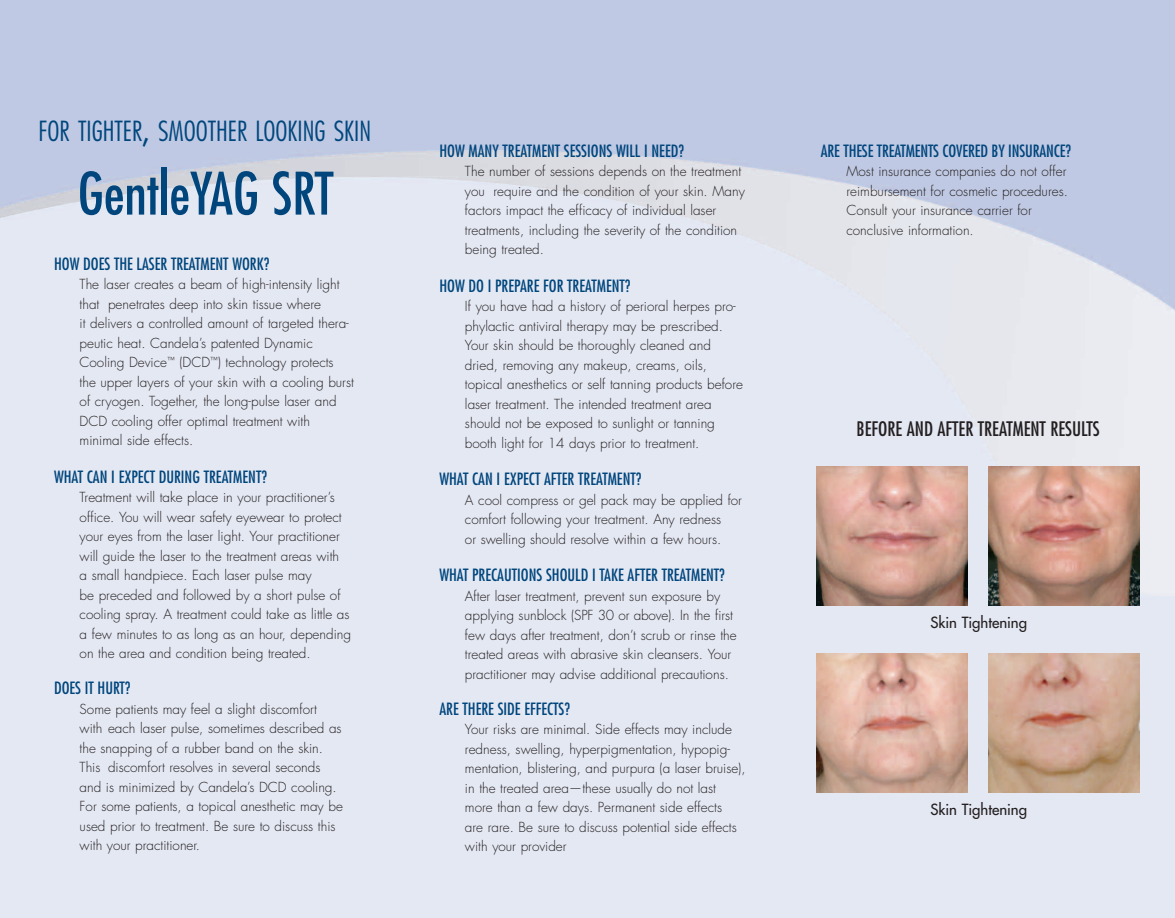
<style>
.page{position:relative;width:1175px;height:918px;background:#fff}
.page>*{position:absolute;margin:0;border:0;box-sizing:border-box;transform-origin:0 0}
.t1{font:condensed 57px "Futura";color:#00467d}
.t2{font:300 condensed 27px "Futura";color:#00467d}
.t3{font:condensed 19.5px "Futura";color:#231f20}
.t4{font:condensed 16.5px "Futura";color:#00467d}
.t5{font:15px "Futura";color:#231f20}
.t6{font:300 13.5px/19.5px "Futura";color:#231f20}
.s1{font-size:36px}
</style>
<div class="page">
<img style="left:0;top:0;width:1174px;height:918px">
<img style="left:816px;top:467px;width:151px;height:138px">
<img style="left:988px;top:467px;width:151px;height:138px">
<img style="left:816px;top:654px;width:151px;height:138px">
<img style="left:988px;top:654px;width:151px;height:138px">
<h2 class="t2" style="left:38px;top:119px;width:334px">FOR TIGHTER<span class="s1">,</span> SMOOTHER LOOKING SKIN</h2>
<h1 class="t1" style="left:78px;top:167px;width:257px">GentleYAG SRT</h1>
<p class="t4" style="left:54px;top:256px;width:217px">HOW DOES THE LASER TREATMENT WORK?</p>
<p class="t6" style="left:80px;top:276px;width:276px">The laser creates a beam of high-intensity light that penetrates deep into skin tissue where<br>it delivers a controlled amount of targeted thera&shy;peutic heat. Candela’s patented Dynamic Cooling Device<sup>™</sup> (DCD<sup>™</sup>) technology protects<br>the upper layers of your skin with a cooling burst of cryogen. Together, the long-pulse laser and DCD cooling offer optimal treatment with minimal side effects.</p>
<p class="t4" style="left:54px;top:469px;width:214px">WHAT CAN I EXPECT DURING TREATMENT?</p>
<p class="t6" style="left:80px;top:489px;width:273px">Treatment will take place in your practitioner’s office. You will wear safety eyewear to protect your eyes from the laser light. Your practitioner will guide the laser to the treatment areas with<br>a small handpiece. Each laser pulse may<br>be preceded and followed by a short pulse of cooling spray. A treatment could take as little as a few minutes to as long as an hour, depending on the area and condition being treated.</p>
<p class="t4" style="left:54px;top:681px;width:78px">DOES IT HURT?</p>
<p class="t6" style="left:80px;top:700px;width:265px">Some patients may feel a slight discomfort with each laser pulse, sometimes described as the snapping of a rubber band on the skin.<br>This discomfort resolves in several seconds and is minimized by Candela’s DCD cooling.<br>For some patients, a topical anesthetic may be used prior to treatment. Be sure to discuss this with your practitioner.</p>
<p class="t4" style="left:439px;top:143px;width:246px">HOW MANY TREATMENT SESSIONS WILL I NEED?</p>
<p class="t6" style="left:465px;top:163px;width:281px">The number of sessions depends on the treatment you require and the condition of your skin. Many factors impact the efficacy of individual laser treatments, including the severity of the condition being treated.</p>
<p class="t4" style="left:439px;top:278px;width:193px">HOW DO I PREPARE FOR TREATMENT?</p>
<p class="t6" style="left:465px;top:298px;width:279px">If you have had a history of perioral herpes pro&shy;phylactic antiviral therapy may be prescribed.<br>Your skin should be thoroughly cleaned and dried, removing any makeup, creams, oils, topical anesthetics or self tanning products before laser treatment. The intended treatment area should not be exposed to sunlight or tanning booth light for 14 days prior to treatment.</p>
<p class="t4" style="left:439px;top:472px;width:203px">WHAT CAN I EXPECT AFTER TREATMENT?</p>
<p class="t6" style="left:465px;top:491px;width:278px">A cool compress or gel pack may be applied for comfort following your treatment. Any redness<br>or swelling should resolve within a few hours.</p>
<p class="t4" style="left:439px;top:568px;width:287px">WHAT PRECAUTIONS SHOULD I TAKE AFTER TREATMENT?</p>
<p class="t6" style="left:465px;top:587px;width:273px">After laser treatment, prevent sun exposure by applying sunblock (SPF 30 or above). In the first few days after treatment, don’t scrub or rinse the treated areas with abrasive skin cleansers. Your practitioner may advise additional precautions.</p>
<p class="t4" style="left:439px;top:701px;width:132px">ARE THERE SIDE EFFECTS?</p>
<p class="t6" style="left:465px;top:721px;width:282px">Your risks are minimal. Side effects may include redness, swelling, hyperpigmentation, hypopig&shy;mentation, blistering, and purpura (a laser bruise), in the treated area—these usually do not last more than a few days. Permanent side effects<br>are rare. Be sure to discuss potential side effects with your provider</p>
<p class="t4" style="left:821px;top:143px;width:252px">ARE THESE TREATMENTS COVERED BY INSURANCE?</p>
<p class="t6" style="left:846px;top:163px;width:223px">Most insurance companies do not offer reimbursement for cosmetic procedures.<br>Consult your insurance carrier for conclusive information.</p>
<h3 class="t3" style="left:856px;top:420px;width:245px">BEFORE AND AFTER TREATMENT RESULTS</h3>
<p class="t5" style="left:930px;top:615px;width:98px">Skin Tightening</p>
<p class="t5" style="left:930px;top:802px;width:98px">Skin Tightening</p>
</div>
